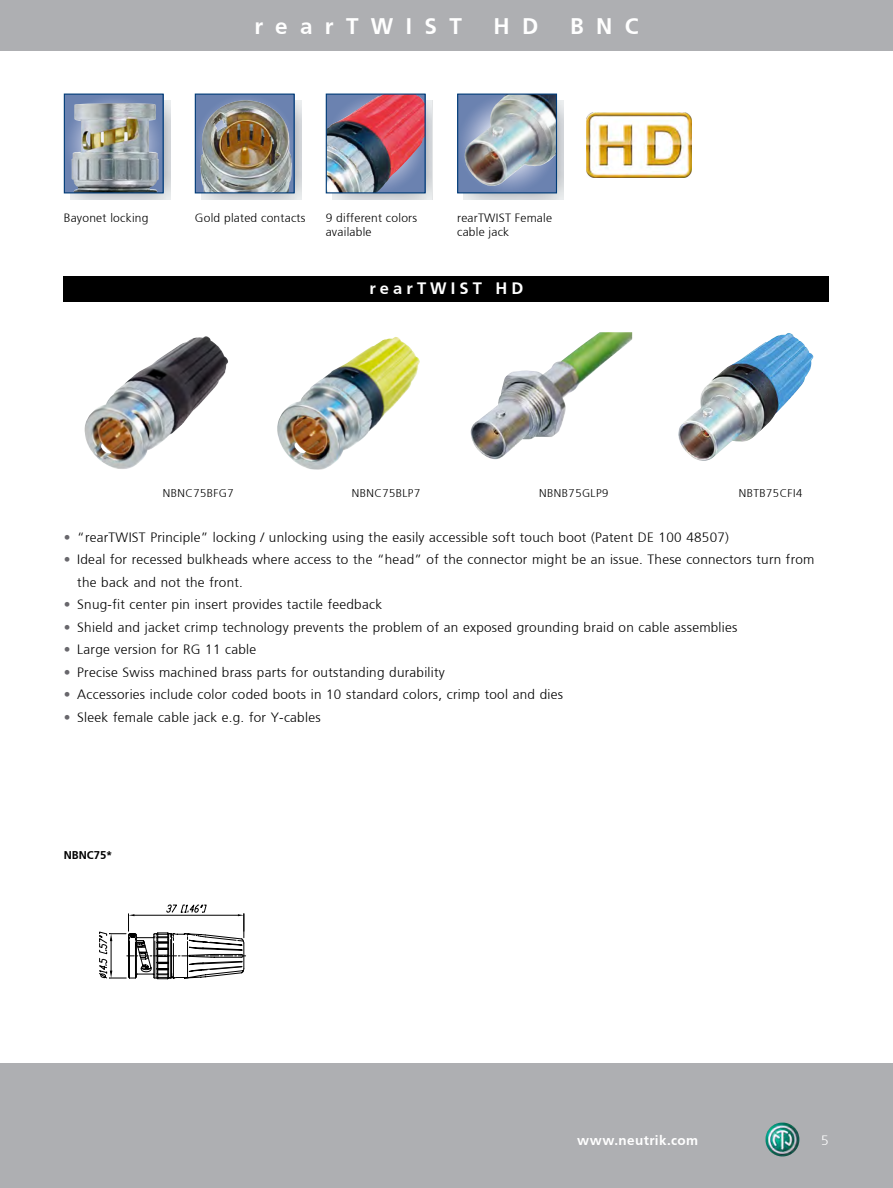
<style>
.page{position:relative;width:893px;height:1188px;background:#fff}
.page>*{position:absolute;margin:0;border:0;box-sizing:border-box;transform-origin:0 0}
.t1{font:700 22.5px "Frutiger";letter-spacing:.55em;color:#fff}
.t2{font:700 16.5px "Frutiger";letter-spacing:.25em;color:#fff}
.t3{font:300 13.5px/22.5px "Frutiger";letter-spacing:.02em;color:#000}
.t4{font:700 13.5px "Frutiger";letter-spacing:.025em;color:#fff}
.t5{font:300 13.5px "Frutiger";color:#fff}
.t6{font:300 12px/14.4px "Frutiger";letter-spacing:.02em;color:#000}
.t7{font:300 11.25px "Frutiger";letter-spacing:.04em;color:#000}
.t8{font:700 11.25px "Frutiger";color:#000}
.s1{color:#68676c}
</style>
<div class="page">
<div style="left:0;top:0;width:893px;height:51px;background:#aeafb2"></div>
<div style="left:13px;top:1063px;width:880px;height:125px;background:#aeafb2"></div>
<img style="left:765px;top:1123px;width:34px;height:33px">
<div style="left:0;top:1063px;width:13px;height:125px;background:#aeafb2"></div>
<svg style="left:99px;top:904px;width:147px;height:76px"></svg>
<div style="left:64px;top:276px;width:765px;height:26px;background:#000"></div>
<img style="left:277px;top:337px;width:143px;height:133px">
<img style="left:84px;top:336px;width:144px;height:133px">
<img style="left:678px;top:333px;width:136px;height:128px">
<img style="left:471px;top:332px;width:161px;height:127px">
<img style="left:332px;top:100px;width:100px;height:100px">
<img style="left:463px;top:100px;width:100px;height:100px">
<img style="left:328px;top:96px;width:96px;height:95px">
<div style="left:326px;top:94px;width:100px;height:99px;border:1px solid #003c78"></div>
<img style="left:459px;top:96px;width:96px;height:94px">
<div style="left:457px;top:94px;width:100px;height:99px;border:1px solid #003c78"></div>
<img style="left:201px;top:100px;width:100px;height:100px">
<div style="left:195px;top:94px;width:99px;height:99px;background:#6b82b0"></div>
<img style="left:200px;top:100px;width:92px;height:91px">
<div style="left:195px;top:94px;width:100px;height:99px;border:1px solid #003c78"></div>
<img style="left:70px;top:100px;width:100px;height:100px">
<div style="left:64px;top:94px;width:99px;height:99px;background:linear-gradient(to right,#6f85b2,#6f85b2)"></div>
<img style="left:72px;top:103px;width:87px;height:88px">
<div style="left:64px;top:94px;width:100px;height:99px;border:1px solid #003c78"></div>
<img style="left:586px;top:112px;width:105px;height:66px">
<h1 class="t1" style="left:254px;top:13px;width:209px">rearTWIST</h1>
<h1 class="t1" style="left:493px;top:13px;width:46px">H D</h1>
<h1 class="t1" style="left:570px;top:13px;width:70px">BNC</h1>
<p class="t6" style="left:64px;top:210px;width:86px">Bayonet locking</p>
<p class="t6" style="left:195px;top:210px;width:112px">Gold plated contacts</p>
<p class="t6" style="left:326px;top:210px;width:93px">9 different colors available</p>
<p class="t6" style="left:457px;top:210px;width:96px">rearTWIST Female cable jack</p>
<p class="t2" style="left:370px;top:278px;width:155px">rearTWIST HD</p>
<p class="t7" style="left:163px;top:487px;width:72px">NBNC75BFG7</p>
<p class="t7" style="left:352px;top:487px;width:70px">NBNC75BLP7</p>
<p class="t7" style="left:539px;top:487px;width:71px">NBNB75GLP9</p>
<p class="t7" style="left:739px;top:487px;width:65px">NBTB75CFI4</p>
<p class="t3" style="left:64px;top:526px;width:667px"><span class="s1">•</span> “rearTWIST Principle” locking / unlocking using the easily accessible soft touch boot (Patent DE 100 48507)</p>
<p class="t3" style="left:77px;top:548px;width:739px;text-indent:-14px"><span class="s1">•</span> Ideal for recessed bulkheads where access to the “head” of the connector might be an issue. These connectors turn from the back and not the front.</p>
<p class="t3" style="left:64px;top:593px;width:320px"><span class="s1">•</span> Snug-fit center pin insert provides tactile feedback</p>
<p class="t3" style="left:64px;top:616px;width:675px"><span class="s1">•</span> Shield and jacket crimp technology prevents the problem of an exposed grounding braid on cable assemblies</p>
<p class="t3" style="left:64px;top:638px;width:194px"><span class="s1">•</span> Large version for RG 11 cable</p>
<p class="t3" style="left:64px;top:661px;width:383px"><span class="s1">•</span> Precise Swiss machined brass parts for outstanding durability</p>
<p class="t3" style="left:64px;top:683px;width:501px"><span class="s1">•</span> Accessories include color coded boots in 10 standard colors, crimp tool and dies</p>
<p class="t3" style="left:64px;top:706px;width:258px"><span class="s1">•</span> Sleek female cable jack e.g. for Y-cables</p>
<p class="t8" style="left:64px;top:848px;width:50px">NBNC75*</p>
<p class="t4" style="left:577px;top:1132px;width:123px">www.neutrik.com</p>
<p class="t5" style="left:821px;top:1132px;width:9px">5</p>
</div>
